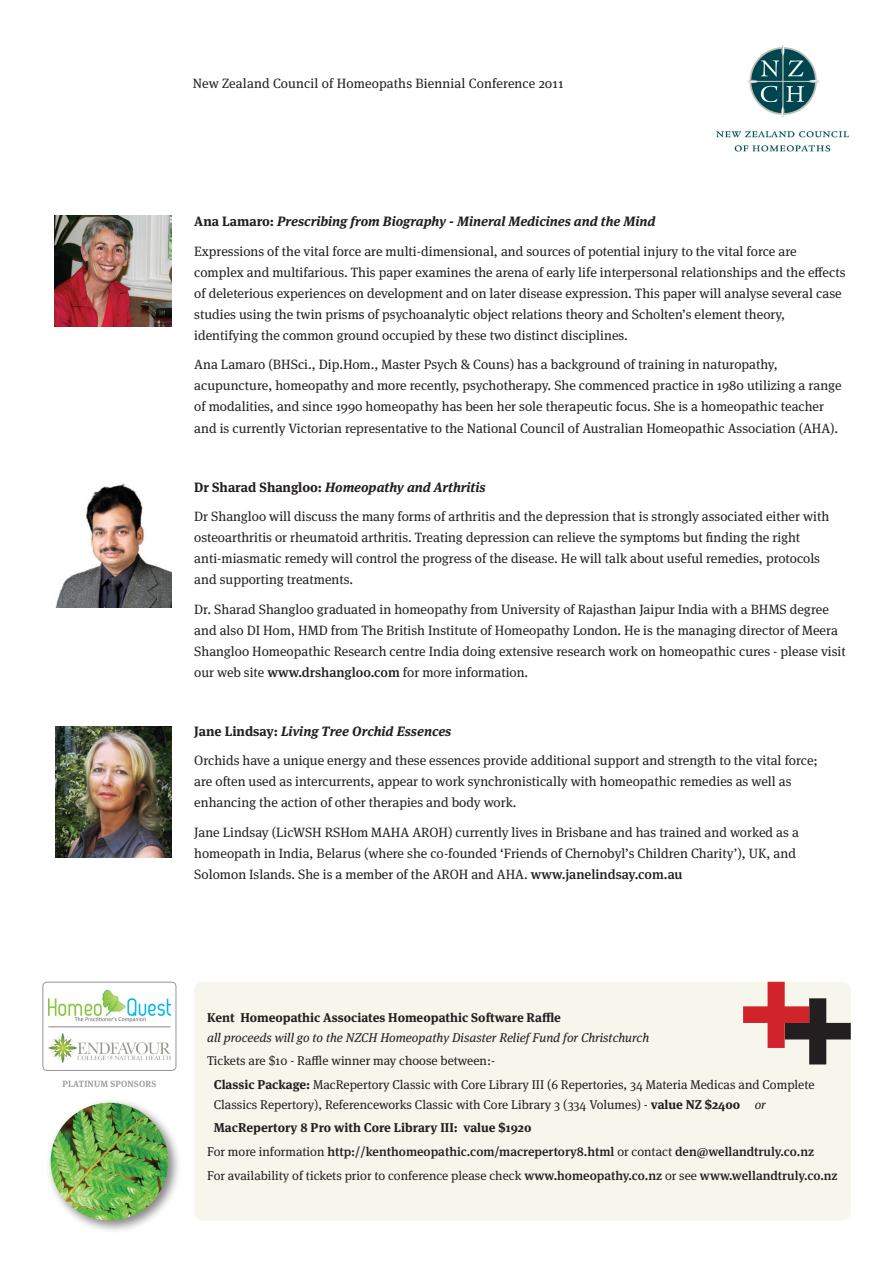
<style>
.page{position:relative;width:893px;height:1263px;background:#fff}
.page>*{position:absolute;margin:0;border:0;box-sizing:border-box;transform-origin:0 0}
.t1{font:13.5px/21px "Meta Serif OT";color:#231f20}
.t2{font:12.75px/23.7px "Meta Serif OT";color:#231f20}
.t3{font:500 12.75px "Meta Serif Pro";color:#231f20}
.t4{font:italic 12.75px "Meta Serif OT";color:#231f20}
.t5{font:700 12.75px "Meta Serif OT";color:#231f20}
.t6{font:500 9px "Meta Serif Pro";letter-spacing:.02em;color:#939598}
.s1{font-weight:700}
.s2{font-weight:700;font-style:italic}
.s3{font-family:"Meta Serif Pro";font-weight:500}
.s4{font-style:italic}
.s5{font-family:"Meta Serif OT";font-weight:400}
</style>
<div class="page">
<div style="left:45px;top:1097px;width:136px;height:136px;background:#231f20;opacity:.55"></div>
<img style="left:51px;top:1103px;width:117px;height:117px;border-radius:59px">
<img style="left:716px;top:45px;width:133px;height:107px">
<img style="left:55px;top:483px;width:116px;height:124px">
<img style="left:55px;top:216px;width:116px;height:111px">
<img style="left:56px;top:727px;width:115px;height:131px">
<div style="left:194px;top:982px;width:657px;height:238px;background:#f6f6ed;border-radius:9px"></div>
<svg style="left:743px;top:982px;width:108px;height:82px"></svg>
<div style="left:43px;top:982px;width:133px;height:89px;border:1px solid #939598;border-radius:4px"></div>
<img style="left:48px;top:1033px;width:123px;height:29px">
<img style="left:48px;top:990px;width:122px;height:31px">
<hr style="left:48px;top:1026px;width:122px;height:1px;background:#86888b">
<p class="t1" style="left:193px;top:73px;width:372px">New Zealand Council of Homeopaths Biennial Conference 2011</p>
<p class="t1" style="left:194px;top:207px;width:604px;line-height:29.5px"><span class="s1">Ana Lamaro:</span> <span class="s2">Prescribing from Biography - Mineral Medicines and the Mind<br></span>Expressions of the vital force are multi-dimensional, and sources of potential injury to the vital force are</p>
<p class="t1" style="left:194px;top:262px;width:653px">complex and multifarious. This paper examines the arena of early life interpersonal relationships and the effects of deleterious experiences on development and on later disease expression. This paper will analyse several case studies using the twin prisms of psychoanalytic object relations theory and Scholten’s element theory, identifying the common ground occupied by these two distinct disciplines.</p>
<p class="t1" style="left:194px;top:355px;width:649px">Ana Lamaro (BHSci., Dip.Hom., Master Psych &amp; Couns) has a background of training in naturopathy, acupuncture, homeopathy and more recently, psychotherapy. She commenced practice in 1980 utilizing a range of modalities, and since 1990 homeopathy has been her sole therapeutic focus. She is a homeopathic teacher and is currently Victorian representative to the National Council of Australian Homeopathic Association (AHA).</p>
<p class="t1" style="left:194px;top:472px;width:636px;line-height:29.5px"><span class="s1">Dr Sharad Shangloo:</span> <span class="s2">Homeopathy and Arthritis<br></span>Dr Shangloo will discuss the many forms of arthritis and the depression that is strongly associated either with</p>
<p class="t1" style="left:194px;top:527px;width:627px">osteoarthritis or rheumatoid arthritis. Treating depression can relieve the symptoms but finding the right anti-miasmatic remedy will control the progress of the disease. He will talk about useful remedies, protocols and supporting treatments.</p>
<p class="t1" style="left:194px;top:599px;width:653px">Dr. Sharad Shangloo graduated in homeopathy from University of Rajasthan Jaipur India with a BHMS degree and also DI Hom, HMD from The British Institute of Homeopathy London. He is the managing director of Meera Shangloo Homeopathic Research centre India doing extensive research work on homeopathic cures - please visit our web site <span class="s3">www.drshangloo.com</span> for more information.</p>
<p class="t1" style="left:194px;top:716px;width:625px;line-height:29.5px"><span class="s1">Jane Lindsay:</span> <span class="s2">Living Tree Orchid Essences<br></span>Orchids have a unique energy and these essences provide additional support and strength to the vital force;</p>
<p class="t1" style="left:194px;top:771px;width:599px">are often used as intercurrents, appear to work synchronistically with homeopathic remedies as well as enhancing the action of other therapies and body work.</p>
<p class="t1" style="left:194px;top:822px;width:606px">Jane Lindsay (LicWSH RSHom MAHA AROH) currently lives in Brisbane and has trained and worked as a homeopath in India, Belarus (where she co-founded ‘Friends of Chernobyl’s Children Charity’), UK, and<br>Solomon Islands. She is a member of the AROH and AHA. <span class="s3">www.janelindsay.com.au</span></p>
<p class="t6" style="left:63px;top:1077px;width:95px">PLATINUM SPONSORS</p>
<p class="t5" style="left:207px;top:1010px;width:355px">Kent Homeopathic Associates Homeopathic Software Raffle</p>
<p class="t4" style="left:207px;top:1030px;width:444px">all proceeds will go to the NZCH Homeopathy Disaster Relief Fund for Christchurch</p>
<p class="t2" style="left:214px;top:1049px;width:602px;text-indent:-7px">Tickets are $10 - Raffle winner may choose between:-<br><span class="s1">Classic Package:</span> MacRepertory Classic with Core Library III (6 Repertories, 34 Materia Medicas and Complete</p>
<p class="t2" style="left:214px;top:1093px;width:554px">Classics Repertory), Referenceworks Classic with Core Library 3 (334 Volumes) - <span class="s1">value NZ $2400</span> <span class="s4">or<br></span><span class="s1">MacRepertory 8 Pro with Core Library III: value $1920</span></p>
<p class="t3" style="left:207px;top:1142px;width:609px"><span class="s5">For more information</span> http://kenthomeopathic.com/macrepertory8.html <span class="s5">or contact</span> den@wellandtruly.co.nz</p>
<p class="t2" style="left:207px;top:1164px;width:632px">For availability of tickets prior to conference please check <span class="s3">www.homeopathy.co.nz</span> or see <span class="s3">www.wellandtruly.co.nz</span></p>
</div>
